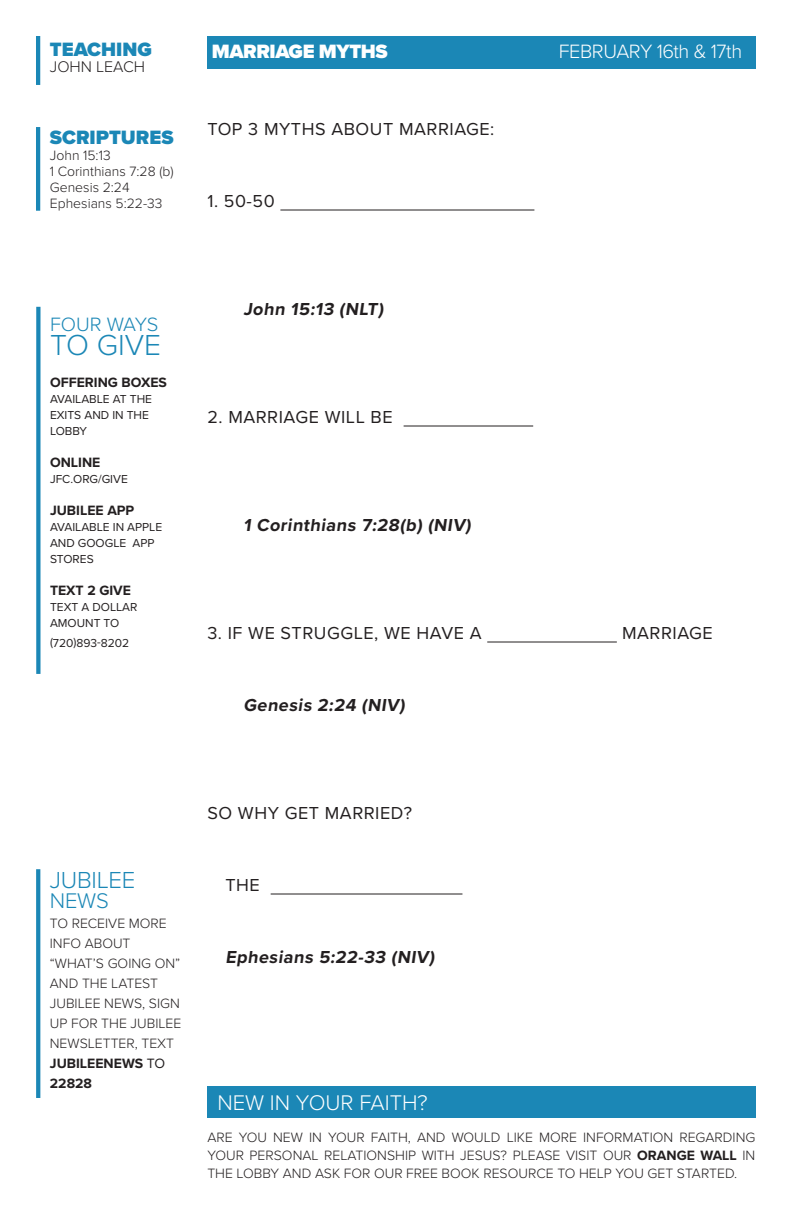
<style>
.page{position:relative;width:792px;height:1224px;background:#fff}
.page>*{position:absolute;margin:0;border:0;box-sizing:border-box;transform-origin:0 0}
.t1{font:300 30px "Proxima Nova";color:#1b87b6}
.t2{font:300 24px "Proxima Nova";letter-spacing:-.01em;color:#1b87b6}
.t3{font:300 22px "Proxima Nova";color:#fff}
.t4{font:300 22px "Proxima Nova";color:#1b87b6}
.t5{font:900 20px "Proxima Nova";color:#1b87b6}
.t6{font:300 20px "Proxima Nova";letter-spacing:-.02em;color:#fff}
.t7{font:900 20px "Proxima Nova";letter-spacing:-.02em;color:#fff}
.t8{font:300 20px "Proxima Nova";letter-spacing:-.01em;color:#1b87b6}
.t9{font:18px "Proxima Nova";letter-spacing:.03em;color:#231f20}
.t10{font:700 18px "Proxima Nova";color:#231f20}
.t11{font:300 16px "Proxima Nova";color:#231f20}
.t12{font:300 14px/20px "Proxima Nova";color:#231f20;text-align:justify}
.t13{font:700 14px/20px "Proxima Nova";color:#231f20}
.t14{font:12px/16px "Proxima Nova";color:#231f20}
.s1{font-weight:400}
.s2{font-weight:700}
</style>
<div class="page">
<hr style="left:280px;top:210px;width:254px;height:1px;background:#231f20">
<hr style="left:404px;top:426px;width:129px;height:1px;background:#231f20">
<hr style="left:487px;top:642px;width:130px;height:1px;background:#231f20">
<hr style="left:271px;top:894px;width:191px;height:1px;background:#231f20">
<div style="left:207px;top:36px;width:548px;height:33px;background:#1b87b6"></div>
<hr style="left:36px;top:36px;width:4px;height:49px;background:#1b87b6">
<div style="left:207px;top:1087px;width:548px;height:31px;background:#1b87b6"></div>
<svg style="left:36px;top:869px;width:4px;height:229px"></svg>
<div style="left:36px;top:307px;width:5px;height:367px;background:#1b87b6"></div>
<hr style="left:36px;top:127px;width:4px;height:84px;background:#1b87b6">
<p class="t5" style="left:50px;top:34px;width:104px">TEACHING</p>
<p class="t11" style="left:50px;top:55px;width:97px">JOHN LEACH</p>
<p class="t5" style="left:50px;top:122px;width:125px">SCRIPTURES</p>
<p class="t12" style="left:50px;top:145px;width:62px">John 15:13</p>
<p class="t12" style="left:50px;top:161px;width:125px">1 Corinthians 7:28 (b)</p>
<p class="t12" style="left:50px;top:177px;width:81px">Genesis 2:24</p>
<p class="t12" style="left:50px;top:193px;width:114px">Ephesians 5:22-33</p>
<p class="t7" style="left:212px;top:36px;width:177px">MARRIAGE MYTHS</p>
<p class="t6" style="left:559px;top:36px;width:185px">FEBRUARY 16th &amp; 17th</p>
<p class="t9" style="left:207px;top:116px;width:288px">TOP 3 MYTHS ABOUT MARRIAGE:</p>
<p class="t9" style="left:207px;top:188px;width:69px">1. 50-50</p>
<p class="t8" style="left:50px;top:310px;width:110px">FOUR WAYS</p>
<p class="t1" style="left:50px;top:323px;width:113px">TO GIVE</p>
<p class="t13" style="left:50px;top:372px;width:119px">OFFERING BOXES</p>
<p class="t14" style="left:50px;top:391px;width:104px">AVAILABLE AT THE<br>EXITS AND IN THE<br>LOBBY</p>
<p class="t13" style="left:50px;top:452px;width:52px">ONLINE</p>
<p class="t14" style="left:50px;top:471px;width:79px">JFC.ORG/GIVE</p>
<p class="t13" style="left:50px;top:500px;width:86px">JUBILEE APP</p>
<p class="t14" style="left:50px;top:519px;width:114px">AVAILABLE IN APPLE<br>AND GOOGLE APP<br>STORES</p>
<p class="t13" style="left:50px;top:580px;width:83px">TEXT 2 GIVE</p>
<p class="t14" style="left:50px;top:599px;width:89px">TEXT A DOLLAR<br>AMOUNT TO</p>
<p class="t14" style="left:50px;top:635px;width:81px">(720)893-8202</p>
<p class="t10" style="left:243px;top:296px;width:145px">John 15:13 (NLT)</p>
<p class="t9" style="left:207px;top:404px;width:187px">2. MARRIAGE WILL BE</p>
<p class="t10" style="left:243px;top:512px;width:233px">1 Corinthians 7:28(b) (NIV)</p>
<p class="t9" style="left:207px;top:620px;width:276px">3. IF WE STRUGGLE, WE HAVE A</p>
<p class="t9" style="left:622px;top:620px;width:92px">MARRIAGE</p>
<p class="t10" style="left:243px;top:692px;width:166px">Genesis 2:24 (NIV)</p>
<p class="t2" style="left:50px;top:862px;width:87px">JUBILEE</p>
<p class="t4" style="left:50px;top:884px;width:60px">NEWS</p>
<p class="t12" style="left:50px;top:913px;width:133px;text-align:left">TO RECEIVE MORE<br>INFO ABOUT “WHAT’S GOING ON”<br>AND THE LATEST<br>JUBILEE NEWS, SIGN<br>UP FOR THE JUBILEE<br>NEWSLETTER, TEXT</p>
<p class="t13" style="left:50px;top:1053px;width:117px">JUBILEENEWS <span class="s1">TO<br></span>22828</p>
<p class="t9" style="left:207px;top:800px;width:206px">SO WHY GET MARRIED?</p>
<p class="t9" style="left:225px;top:872px;width:36px">THE</p>
<p class="t10" style="left:225px;top:944px;width:214px">Ephesians 5:22-33 (NIV)</p>
<p class="t3" style="left:217px;top:1086px;width:212px">NEW IN YOUR FAITH?</p>
<p class="t12" style="left:207px;top:1128px;width:550px;line-height:18px">ARE YOU NEW IN YOUR FAITH, AND WOULD LIKE MORE INFORMATION REGARDING YOUR PERSONAL RELATIONSHIP WITH JESUS? PLEASE VISIT OUR <span class="s2">ORANGE WALL</span> IN THE LOBBY AND ASK FOR OUR FREE BOOK RESOURCE TO HELP YOU GET STARTED.</p>
</div>
